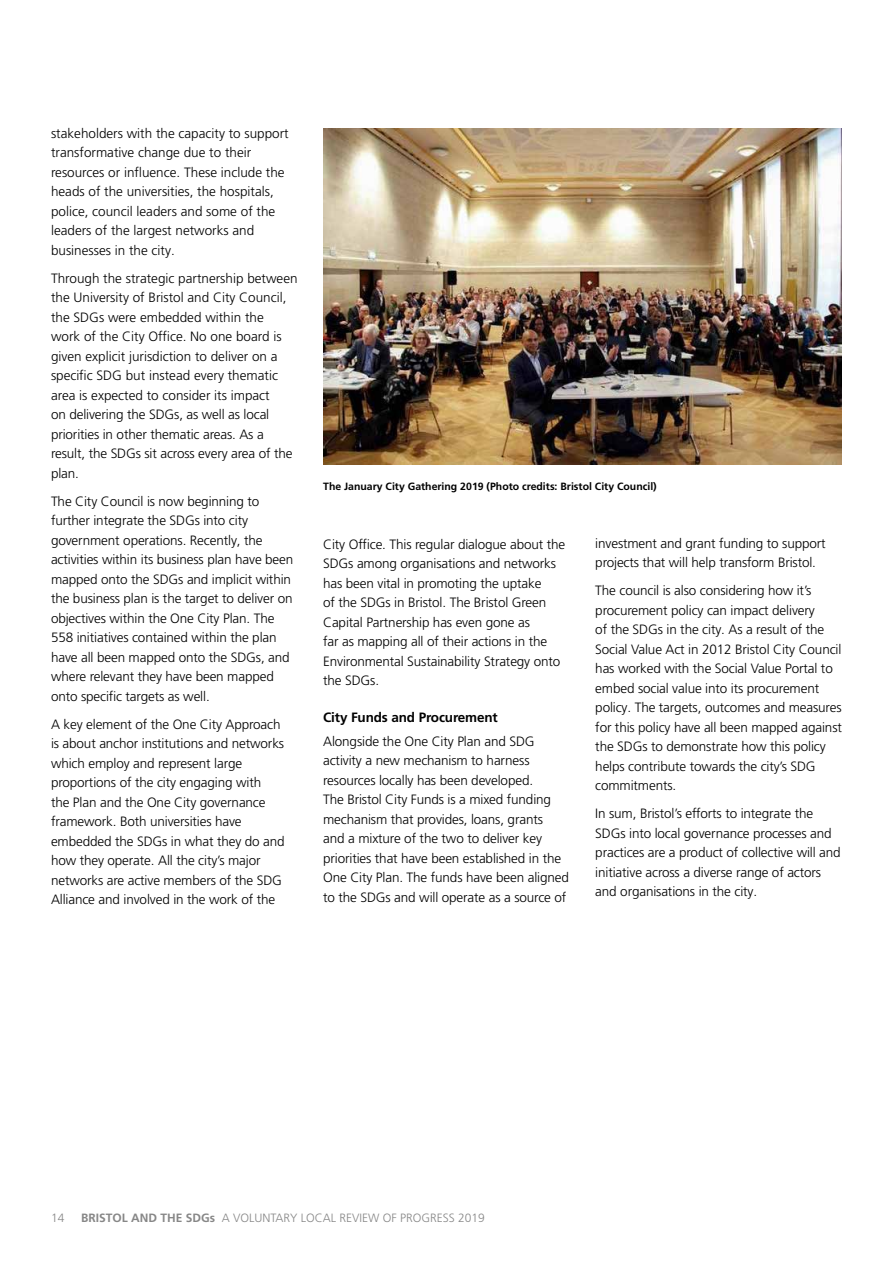
<style>
.page{position:relative;width:893px;height:1263px;background:#fff}
.page>*{position:absolute;margin:0;border:0;box-sizing:border-box;transform-origin:0 0}
.t1{font:300 13.5px/19.5px "Frutiger LT Pro";letter-spacing:-.01em;color:#000}
.t2{font:700 13.5px "Frutiger LT Pro";letter-spacing:-.01em;color:#000}
.t3{font:300 12px "Frutiger LT Pro";color:#878787}
.t4{font:700 10.5px "Frutiger LT Pro";color:#000}
.s1{font-weight:700}
</style>
<div class="page">
<img style="left:323px;top:129px;width:519px;height:335px">
<p class="t1" style="left:51px;top:123px;width:239px">stakeholders with the capacity to support transformative change due to their resources or influence. These include the heads of the universities, the hospitals, police, council leaders and some of the leaders of the largest networks and businesses in the city.</p>
<p class="t1" style="left:51px;top:268px;width:248px">Through the strategic partnership between the University of Bristol and City Council, the SDGs were embedded within the<br>work of the City Office. No one board is given explicit jurisdiction to deliver on a specific SDG but instead every thematic area is expected to consider its impact<br>on delivering the SDGs, as well as local priorities in other thematic areas. As a result, the SDGs sit across every area of the plan.</p>
<p class="t1" style="left:51px;top:491px;width:244px">The City Council is now beginning to further integrate the SDGs into city government operations. Recently, the activities within its business plan have been mapped onto the SDGs and implicit within the business plan is the target to deliver on objectives within the One City Plan. The 558 initiatives contained within the plan have all been mapped onto the SDGs, and where relevant they have been mapped onto specific targets as well.</p>
<p class="t1" style="left:51px;top:714px;width:235px">A key element of the One City Approach is about anchor institutions and networks which employ and represent large proportions of the city engaging with<br>the Plan and the One City governance framework. Both universities have embedded the SDGs in what they do and how they operate. All the city’s major networks are active members of the SDG Alliance and involved in the work of the</p>
<p class="t4" style="left:323px;top:480px;width:335px">The January City Gathering 2019 (Photo credits: Bristol City Council)</p>
<p class="t1" style="left:323px;top:535px;width:244px">City Office. This regular dialogue about the SDGs among organisations and networks has been vital in promoting the uptake<br>of the SDGs in Bristol. The Bristol Green Capital Partnership has even gone as<br>far as mapping all of their actions in the Environmental Sustainability Strategy onto the SDGs.</p>
<p class="t2" style="left:323px;top:709px;width:176px">City Funds and Procurement</p>
<p class="t1" style="left:323px;top:731px;width:247px">Alongside the One City Plan and SDG activity a new mechanism to harness resources locally has been developed.<br>The Bristol City Funds is a mixed funding mechanism that provides, loans, grants<br>and a mixture of the two to deliver key priorities that have been established in the One City Plan. The funds have been aligned to the SDGs and will operate as a source of</p>
<p class="t1" style="left:595px;top:533px;width:232px">investment and grant funding to support projects that will help transform Bristol.</p>
<p class="t1" style="left:595px;top:581px;width:248px">The council is also considering how it’s procurement policy can impact delivery<br>of the SDGs in the city. As a result of the Social Value Act in 2012 Bristol City Council has worked with the Social Value Portal to embed social value into its procurement policy. The targets, outcomes and measures for this policy have all been mapped against the SDGs to demonstrate how this policy helps contribute towards the city’s SDG commitments.</p>
<p class="t1" style="left:595px;top:804px;width:247px">In sum, Bristol’s efforts to integrate the SDGs into local governance processes and practices are a product of collective will and initiative across a diverse range of actors and organisations in the city.</p>
<p class="t3" style="left:51px;top:1211px;width:15px">14</p>
<p class="t3" style="left:81px;top:1211px;width:405px"><span class="s1">BRISTOL AND THE SDGs</span> A VOLUNTARY LOCAL REVIEW OF PROGRESS 2019</p>
</div>
